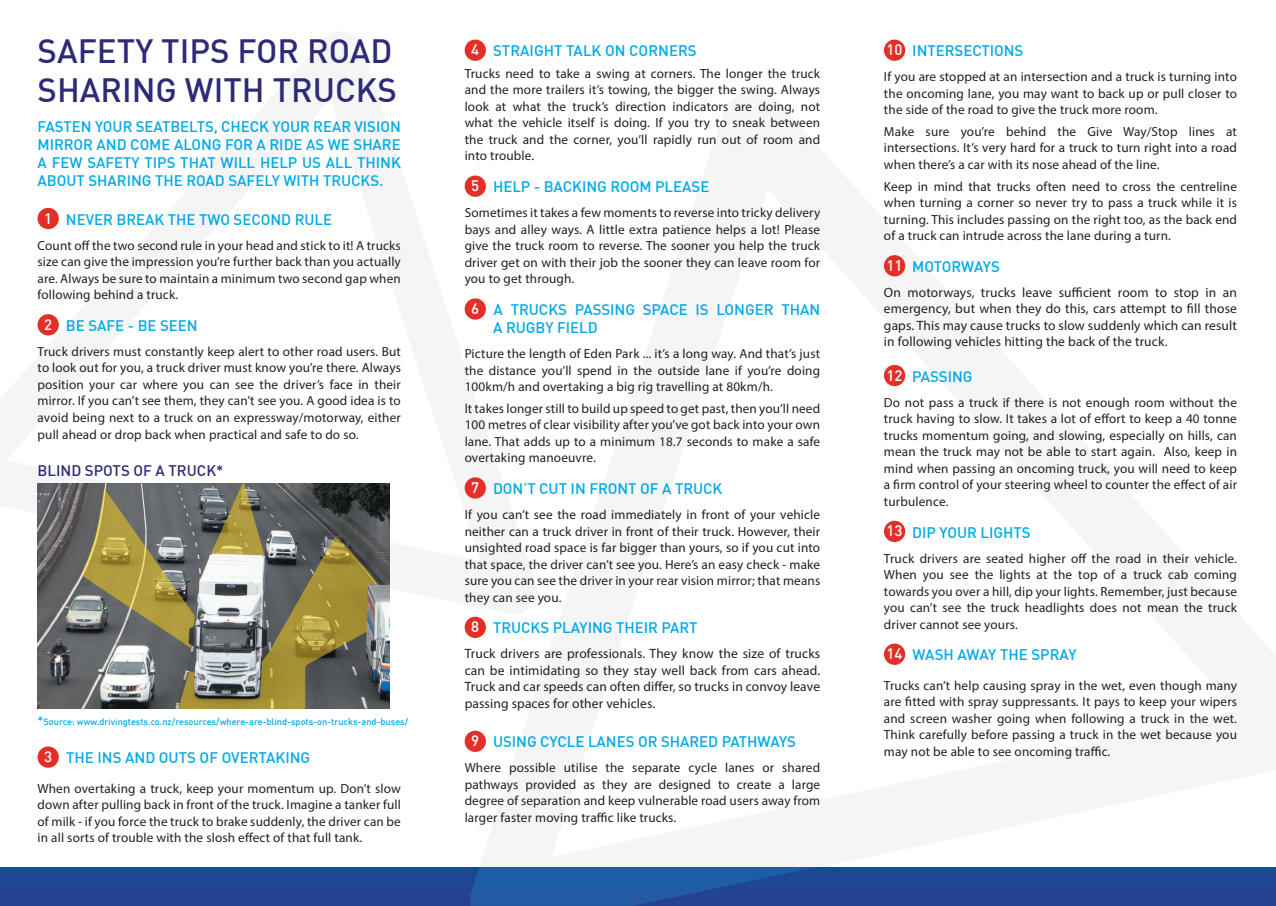
<style>
.page{position:relative;width:1276px;height:906px;background:#fff}
.page>*{position:absolute;margin:0;border:0;box-sizing:border-box;transform-origin:0 0}
.t1{font:500 33px/39.6px "DIN";color:#2d2a77}
.Subtitle_blue{font:500 15px/18px "DIN";letter-spacing:-.005em;color:#00a9e6;text-align:justify}
.Body{font:500 15px "DIN";color:#00a9e6}
.t2{font:500 15px "DIN";color:#fff}
.Body-2{font:500 15px "DIN";color:#2d2a77}
.Subtitle_blue-2{font:13.5px/16.5px "Myriad Pro";letter-spacing:.01em;color:#231f20;text-align:justify}
.Body-3{font:13.2px/16.5px "Myriad Pro";letter-spacing:.01em;color:#231f20;text-align:justify}
.Body-4{font:500 9.15px "DIN";color:#00a9e6}
.s1{font-size:12px}
</style>
<div class="page">
<div style="left:884px;top:40px;width:21px;height:21px;background:#e42e28;border-radius:50%"></div>
<div style="left:884px;top:255px;width:21px;height:21px;background:#e42e28;border-radius:50%"></div>
<div style="left:884px;top:365px;width:21px;height:21px;background:#e42e28;border-radius:50%"></div>
<div style="left:884px;top:521px;width:21px;height:21px;background:#e42e28;border-radius:50%"></div>
<div style="left:884px;top:643px;width:21px;height:22px;background:#e42e28;border-radius:50%"></div>
<div style="left:0;top:867px;width:1276px;height:39px;background:#204592"></div>
<svg style="left:470px;top:867px;width:344px;height:39px"></svg>
<div style="left:38px;top:208px;width:21px;height:21px;background:#e42e28;border-radius:50%"></div>
<div style="left:38px;top:314px;width:21px;height:21px;background:#e42e28;border-radius:50%"></div>
<img style="left:38px;top:484px;width:352px;height:224px">
<div style="left:38px;top:746px;width:21px;height:21px;background:#e42e28;border-radius:50%"></div>
<div style="left:465px;top:40px;width:21px;height:21px;background:#e42e28;border-radius:50%"></div>
<div style="left:465px;top:175px;width:21px;height:22px;background:#e42e28;border-radius:50%"></div>
<div style="left:465px;top:298px;width:21px;height:22px;background:#e42e28;border-radius:50%"></div>
<div style="left:465px;top:477px;width:21px;height:21px;background:#e42e28;border-radius:50%"></div>
<div style="left:465px;top:616px;width:21px;height:22px;background:#e42e28;border-radius:50%"></div>
<div style="left:465px;top:730px;width:21px;height:22px;background:#e42e28;border-radius:50%"></div>
<p class="t1" style="left:38px;top:30px;width:361px">SAFETY TIPS FOR ROAD<br>SHARING WITH TRUCKS</p>
<p class="Subtitle_blue" style="left:38px;top:117px;width:365px">FASTEN YOUR SEATBELTS, CHECK YOUR REAR VISION MIRROR AND COME ALONG FOR A RIDE AS WE SHARE A FEW SAFETY TIPS THAT WILL HELP US ALL THINK ABOUT SHARING THE ROAD SAFELY WITH TRUCKS.</p>
<p class="t2" style="left:44px;top:208px;width:9px">1</p>
<p class="Subtitle_blue" style="left:66px;top:210px;width:268px">NEVER BREAK THE TWO SECOND RULE</p>
<p class="Body-3" style="left:38px;top:237px;width:365px">Count off the two second rule in your head and stick to it! A trucks size can give the impression you’re further back than you actually are. Always be sure to maintain a minimum two second gap when following behind a truck.</p>
<p class="t2" style="left:44px;top:315px;width:9px">2</p>
<p class="Subtitle_blue" style="left:66px;top:316px;width:133px">BE SAFE - BE SEEN</p>
<p class="Body-3" style="left:38px;top:343px;width:365px">Truck drivers must constantly keep alert to other road users. But to look out for you, a truck driver must know you’re there. Always position your car where you can see the driver’s face in their mirror. If you can’t see them, they can’t see you. A good idea is to avoid being next to a truck on an expressway/motorway, either pull ahead or drop back when practical and safe to do so.</p>
<p class="Body-2" style="left:38px;top:461px;width:187px">BLIND SPOTS OF A TRUCK*</p>
<p class="Body-4" style="left:38px;top:715px;width:372px"><span class="s1">*</span>Source: www.drivingtests.co.nz/resources/where-are-blind-spots-on-trucks-and-buses/</p>
<p class="t2" style="left:44px;top:747px;width:9px">3</p>
<p class="Body" style="left:66px;top:748px;width:246px">THE INS AND OUTS OF OVERTAKING</p>
<p class="Body-3" style="left:38px;top:779px;width:365px">When overtaking a truck, keep your momentum up. Don’t slow down after pulling back in front of the truck. Imagine a tanker full of milk - if you force the truck to brake suddenly, the driver can be in all sorts of trouble with the slosh effect of that full tank.</p>
<p class="t2" style="left:471px;top:40px;width:9px">4</p>
<p class="Body" style="left:493px;top:41px;width:205px">STRAIGHT TALK ON CORNERS</p>
<p class="Body-3" style="left:465px;top:65px;width:357px">Trucks need to take a swing at corners. The longer the truck and the more trailers it’s towing, the bigger the swing. Always look at what the truck’s direction indicators are doing, not what the vehicle itself is doing. If you try to sneak between the truck and the corner, you’ll rapidly run out of room and into trouble.</p>
<p class="t2" style="left:471px;top:176px;width:9px">5</p>
<p class="Subtitle_blue" style="left:493px;top:177px;width:218px">HELP - BACKING ROOM PLEASE</p>
<p class="Body-3" style="left:465px;top:204px;width:357px">Sometimes it takes a few moments to reverse into tricky delivery bays and alley ways. A little extra patience helps a lot! Please give the truck room to reverse. The sooner you help the truck driver get on with their job the sooner they can leave room for you to get through.</p>
<p class="t2" style="left:471px;top:299px;width:9px">6</p>
<p class="Subtitle_blue" style="left:493px;top:300px;width:328px">A TRUCKS PASSING SPACE IS LONGER THAN<br>A RUGBY FIELD</p>
<p class="Body-3" style="left:465px;top:345px;width:357px">Picture the length of Eden Park ... it’s a long way. And that’s just the distance you’ll spend in the outside lane if you’re doing 100km/h and overtaking a big rig travelling at 80km/h.</p>
<p class="Body-3" style="left:465px;top:400px;width:357px">lt takes longer still to build up speed to get past, then you’ll need 100 metres of clear visibility after you’ve got back into your own lane. That adds up to a minimum 18.7 seconds to make a safe overtaking manoeuvre.</p>
<p class="t2" style="left:471px;top:478px;width:9px">7</p>
<p class="Subtitle_blue" style="left:493px;top:479px;width:231px">DON’T CUT IN FRONT OF A TRUCK</p>
<p class="Body-3" style="left:465px;top:506px;width:357px">If you can’t see the road immediately in front of your vehicle neither can a truck driver in front of their truck. However, their unsighted road space is far bigger than yours, so if you cut into that space, the driver can’t see you. Here’s an easy check - make sure you can see the driver in your rear vision mirror; that means they can see you.</p>
<p class="t2" style="left:471px;top:617px;width:9px">8</p>
<p class="Subtitle_blue" style="left:493px;top:618px;width:206px">TRUCKS PLAYING THEIR PART</p>
<p class="Subtitle_blue-2" style="left:465px;top:645px;width:357px">Truck drivers are professionals. They know the size of trucks can be intimidating so they stay well back from cars ahead.<br>Truck and car speeds can often differ, so trucks in convoy leave passing spaces for other vehicles.</p>
<p class="t2" style="left:471px;top:731px;width:9px">9</p>
<p class="Subtitle_blue" style="left:493px;top:732px;width:305px">USING CYCLE LANES OR SHARED PATHWAYS</p>
<p class="Body-3" style="left:465px;top:759px;width:357px">Where possible utilise the separate cycle lanes or shared pathways provided as they are designed to create a large degree of separation and keep vulnerable road users away from larger faster moving traffic like trucks.</p>
<p class="t2" style="left:886px;top:40px;width:17px">10</p>
<p class="Subtitle_blue" style="left:912px;top:41px;width:113px">INTERSECTIONS</p>
<p class="Body-3" style="left:884px;top:68px;width:354px">If you are stopped at an intersection and a truck is turning into the oncoming lane, you may want to back up or pull closer to the side of the road to give the truck more room.</p>
<p class="Body-3" style="left:884px;top:123px;width:354px">Make sure you’re behind the Give Way/Stop lines at intersections. It’s very hard for a truck to turn right into a road when there’s a car with its nose ahead of the line.</p>
<p class="Body-3" style="left:884px;top:178px;width:354px">Keep in mind that trucks often need to cross the centreline when turning a corner so never try to pass a truck while it is turning. This includes passing on the right too, as the back end of a truck can intrude across the lane during a turn.</p>
<p class="t2" style="left:886px;top:256px;width:17px">11</p>
<p class="Subtitle_blue" style="left:912px;top:257px;width:89px">MOTORWAYS</p>
<p class="Subtitle_blue-2" style="left:884px;top:284px;width:354px">On motorways, trucks leave sufficient room to stop in an emergency, but when they do this, cars attempt to fill those gaps. This may cause trucks to slow suddenly which can result in following vehicles hitting the back of the truck.</p>
<p class="t2" style="left:886px;top:365px;width:17px">12</p>
<p class="Subtitle_blue" style="left:912px;top:367px;width:62px">PASSING</p>
<p class="Body-3" style="left:884px;top:394px;width:354px">Do not pass a truck if there is not enough room without the truck having to slow. It takes a lot of effort to keep a 40 tonne trucks momentum going, and slowing, especially on hills, can mean the truck may not be able to start again. Also, keep in mind when passing an oncoming truck, you will need to keep a firm control of your steering wheel to counter the effect of air turbulence.</p>
<p class="t2" style="left:886px;top:521px;width:17px">13</p>
<p class="Subtitle_blue" style="left:912px;top:522px;width:120px">DIP YOUR LIGHTS</p>
<p class="Body-3" style="left:884px;top:549px;width:354px">Truck drivers are seated higher off the road in their vehicle.<br>When you see the lights at the top of a truck cab coming towards you over a hill, dip your lights. Remember, just because you can’t see the truck headlights does not mean the truck driver cannot see yours.</p>
<p class="t2" style="left:886px;top:644px;width:17px">14</p>
<p class="Body" style="left:912px;top:645px;width:166px">WASH AWAY THE SPRAY</p>
<p class="Body-3" style="left:884px;top:677px;width:354px">Trucks can’t help causing spray in the wet, even though many are fitted with spray suppressants. It pays to keep your wipers and screen washer going when following a truck in the wet.<br>Think carefully before passing a truck in the wet because you may not be able to see oncoming traffic.</p>
</div>
